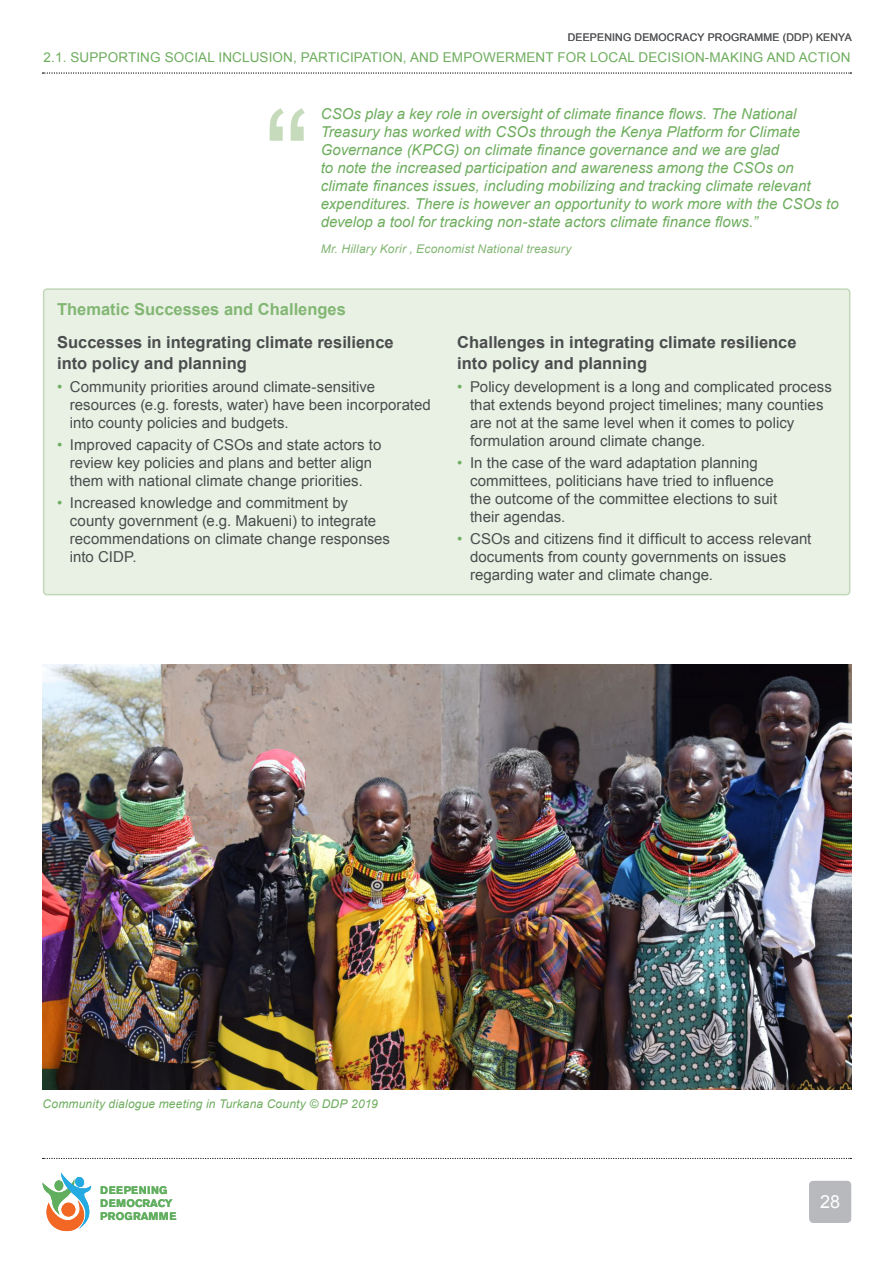
<style>
.page{position:relative;width:893px;height:1263px;background:#fff}
.page>*{position:absolute;margin:0;border:0;box-sizing:border-box;transform-origin:0 0}
.t1{font:18px "Arial";color:#fff}
.H3_and_boxH{font:700 16.5px/21px "Arial";color:#4b4c4d}
.H3_and_box_H_Green_a{font:700 16.5px "Arial";color:#82b673}
.t2{font:15px/18px "Arial";letter-spacing:.005em;color:#4b4c4d}
.t3{font:italic 15px/18px "Arial";color:#6ead5e}
.t4{font:13.5px "Arial";letter-spacing:.01em;color:#6ead5e}
.t5{font:italic 12px "Arial";letter-spacing:.015em;color:#6ead5e}
.QuotePerson{font:italic 12px "Arial";letter-spacing:.02em;color:#82b673}
.t6{font:700 10.95px/13px "Akzidenz Grotesk BE";letter-spacing:.02em;color:#60ae5e}
.t7{font:10.5px "Arial";letter-spacing:.02em;color:#57585a}
.s1{color:#6ead5e}
</style>
<div class="page">
<svg style="left:43px;top:73px;width:808px;height:1px"></svg>
<svg style="left:43px;top:1172px;width:48px;height:59px"></svg>
<svg style="left:43px;top:1158px;width:808px;height:1px"></svg>
<div style="left:809px;top:1181px;width:42px;height:42px;background:#b8b9bc;border-radius:4px"></div>
<svg style="left:270px;top:108px;width:35px;height:33px"></svg>
<div style="left:44px;top:289px;width:806px;height:306px;background:#e8f1e4;border-radius:4px"></div>
<div style="left:43px;top:288px;width:807px;height:307px;border:2px solid #c2d8b7;border-radius:4px"></div>
<img style="left:42px;top:664px;width:809px;height:425px">
<p class="t7" style="left:568px;top:30px;width:285px">DEEPENING DEMOCRACY PROGRAMME (DDP) KENYA</p>
<p class="t4" style="left:44px;top:48px;width:808px">2.1. SUPPORTING SOCIAL INCLUSION, PARTICIPATION, AND EMPOWERMENT FOR LOCAL DECISION-MAKING AND ACTION</p>
<p class="t3" style="left:321px;top:105px;width:519px">CSOs play a key role in oversight of climate finance flows. The National Treasury has worked with CSOs through the Kenya Platform for Climate Governance (KPCG) on climate finance governance and we are glad<br>to note the increased participation and awareness among the CSOs on climate finances issues, including mobilizing and tracking climate relevant expenditures. There is however an opportunity to work more with the CSOs to develop a tool for tracking non-state actors climate finance flows.”</p>
<p class="QuotePerson" style="left:321px;top:241px;width:252px">Mr. Hillary Korir , Economist National treasury</p>
<p class="H3_and_box_H_Green_a" style="left:57px;top:298px;width:290px">Thematic Successes and Challenges</p>
<p class="H3_and_boxH" style="left:57px;top:333px;width:338px">Successes in integrating climate resilience into policy and planning</p>
<p class="t2" style="left:70px;top:377px;width:362px;text-indent:-13px"><span class="s1">•</span> Community priorities around climate-sensitive resources (e.g. forests, water) have been incorporated into county policies and budgets.</p>
<p class="t2" style="left:57px;top:436px;width:326px;text-align:center"><span class="s1">•</span> Improved capacity of CSOs and state actors to review key policies and plans and better align them with national climate change priorities.</p>
<p class="t2" style="left:70px;top:494px;width:322px;text-indent:-13px"><span class="s1">•</span> Increased knowledge and commitment by county government (e.g. Makueni) to integrate recommendations on climate change responses into CIDP.</p>
<p class="H3_and_boxH" style="left:457px;top:333px;width:341px">Challenges in integrating climate resilience into policy and planning</p>
<p class="t2" style="left:470px;top:377px;width:363px;text-indent:-13px"><span class="s1">•</span> Policy development is a long and complicated process that extends beyond project timelines; many counties are not at the same level when it comes to policy formulation around climate change.</p>
<p class="t2" style="left:470px;top:454px;width:309px;text-indent:-13px"><span class="s1">•</span> In the case of the ward adaptation planning committees, politicians have tried to influence the outcome of the committee elections to suit their agendas.</p>
<p class="t2" style="left:470px;top:530px;width:343px;text-indent:-13px"><span class="s1">•</span> CSOs and citizens find it difficult to access relevant documents from county governments on issues regarding water and climate change.</p>
<p class="t5" style="left:43px;top:1095px;width:337px">Community dialogue meeting in Turkana County © DDP 2019</p>
<p class="t6" style="left:100px;top:1184px;width:78px">DEEPENING<br>DEMOCRACY<br>PROGRAMME</p>
<p class="t1" style="left:820px;top:1190px;width:22px">28</p>
</div>
